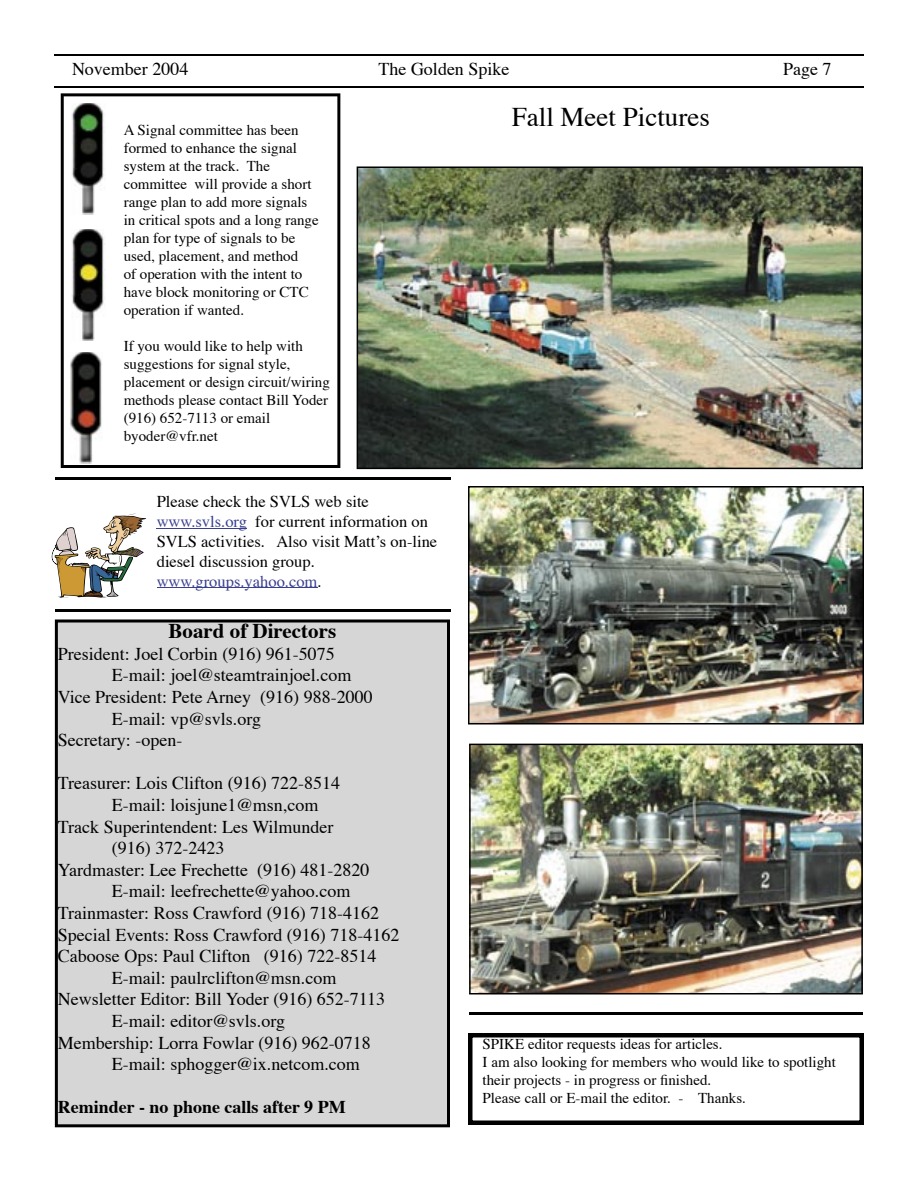
<style>
.page{position:relative;width:918px;height:1188px;background:#fff}
.page>*{position:absolute;margin:0;border:0;box-sizing:border-box;transform-origin:0 0}
.t1{font:27px "Times";color:#000}
.t2{font:700 21px "Times";color:#000}
.t3{font:18px "Times";color:#000}
.t4{font:700 18px "Times";color:#000}
.t5{font:16.5px/19.8px "Times";color:#000}
.t6{font:15px/18px "Times";color:#000}
.s1{color:#3a408f}
</style>
<div class="page">
<hr style="left:54px;top:54px;width:810px;height:2px;background:#000">
<hr style="left:54px;top:86px;width:810px;height:1px;background:#000">
<div style="left:56px;top:621px;width:392px;height:505px;background:#d6d6d6"></div>
<hr style="left:55px;top:621px;width:3px;height:505px;background:#000">
<hr style="left:56px;top:1124px;width:392px;height:3px;background:#000">
<hr style="left:447px;top:621px;width:3px;height:505px;background:#000">
<hr style="left:56px;top:620px;width:392px;height:2px;background:#000">
<svg style="left:52px;top:514px;width:94px;height:84px"></svg>
<hr style="left:157px;top:528px;width:90px;height:1px;background:#3a408f">
<hr style="left:157px;top:587px;width:160px;height:1px;background:#3a408f">
<hr style="left:55px;top:609px;width:396px;height:3px;background:#000">
<svg style="left:61px;top:93px;width:279px;height:375px"></svg>
<img style="left:70px;top:352px;width:33px;height:111px">
<img style="left:72px;top:230px;width:33px;height:110px">
<img style="left:358px;top:168px;width:503px;height:300px">
<hr style="left:357px;top:167px;width:1px;height:301px;background:#000">
<hr style="left:357px;top:468px;width:505px;height:1px;background:#000">
<hr style="left:861px;top:167px;width:2px;height:301px;background:#000">
<hr style="left:357px;top:166px;width:505px;height:2px;background:#000">
<img style="left:469px;top:488px;width:393px;height:235px">
<hr style="left:468px;top:487px;width:1px;height:237px;background:#000">
<hr style="left:469px;top:723px;width:394px;height:1px;background:#000">
<hr style="left:862px;top:487px;width:2px;height:237px;background:#000">
<hr style="left:469px;top:486px;width:394px;height:2px;background:#000">
<hr style="left:55px;top:477px;width:396px;height:3px;background:#000">
<svg style="left:468px;top:1033px;width:396px;height:92px"></svg>
<img style="left:471px;top:745px;width:390px;height:248px">
<hr style="left:469px;top:744px;width:2px;height:250px;background:#000">
<hr style="left:470px;top:993px;width:392px;height:1px;background:#000">
<hr style="left:861px;top:744px;width:2px;height:250px;background:#000">
<hr style="left:470px;top:744px;width:392px;height:1px;background:#000">
<hr style="left:469px;top:1012px;width:394px;height:3px;background:#000">
<p class="t3" style="left:72px;top:57px;width:118px">November 2004</p>
<p class="t3" style="left:379px;top:57px;width:132px">The Golden Spike</p>
<p class="t3" style="left:783px;top:57px;width:50px">Page 7</p>
<p class="t6" style="left:124px;top:122px;width:196px">A Signal committee has been formed to enhance the signal system at the track. The committee will provide a short range plan to add more signals in critical spots and a long range plan for type of signals to be used, placement, and method<br>of operation with the intent to have block monitoring or CTC operation if wanted.</p>
<p class="t6" style="left:124px;top:338px;width:208px">If you would like to help with suggestions for signal style, placement or design circuit/wiring methods please contact Bill Yoder (916) 652-7113 or email byoder@vfr.net</p>
<p class="t5" style="left:157px;top:493px;width:282px">Please check the SVLS web site <span class="s1">www.svls.org</span> for current information on SVLS activities. Also visit Mattʼs on-line diesel discussion group. <span class="s1">www.groups.yahoo.com</span>.</p>
<p class="t2" style="left:169px;top:617px;width:169px">Board of Directors</p>
<p class="t3" style="left:58px;top:642px;width:278px">President: Joel Corbin (916) 961-5075</p>
<p class="t3" style="left:112px;top:664px;width:241px">E-mail: joel@steamtrainjoel.com</p>
<p class="t3" style="left:58px;top:686px;width:316px">Vice President: Pete Arney (916) 988-2000</p>
<p class="t3" style="left:112px;top:707px;width:151px">E-mail: vp@svls.org</p>
<p class="t3" style="left:58px;top:729px;width:126px">Secretary: -open-</p>
<p class="t3" style="left:58px;top:772px;width:284px">Treasurer: Lois Clifton (916) 722-8514</p>
<p class="t3" style="left:112px;top:794px;width:208px">E-mail: loisjune1@msn,com</p>
<p class="t3" style="left:58px;top:815px;width:277px">Track Superintendent: Les Wilmunder</p>
<p class="t3" style="left:112px;top:837px;width:114px">(916) 372-2423</p>
<p class="t3" style="left:58px;top:858px;width:313px">Yardmaster: Lee Frechette (916) 481-2820</p>
<p class="t3" style="left:112px;top:880px;width:240px">E-mail: leefrechette@yahoo.com</p>
<p class="t3" style="left:58px;top:902px;width:323px">Trainmaster: Ross Crawford (916) 718-4162</p>
<p class="t3" style="left:58px;top:923px;width:343px">Special Events: Ross Crawford (916) 718-4162</p>
<p class="t3" style="left:58px;top:945px;width:320px">Caboose Ops: Paul Clifton (916) 722-8514</p>
<p class="t3" style="left:112px;top:966px;width:226px">E-mail: paulrclifton@msn.com</p>
<p class="t3" style="left:58px;top:988px;width:329px">Newsletter Editor: Bill Yoder (916) 652-7113</p>
<p class="t3" style="left:112px;top:1010px;width:175px">E-mail: editor@svls.org</p>
<p class="t3" style="left:58px;top:1031px;width:314px">Membership: Lorra Fowlar (916) 962-0718</p>
<p class="t3" style="left:112px;top:1053px;width:250px">E-mail: sphogger@ix.netcom.com</p>
<p class="t4" style="left:58px;top:1095px;width:289px">Reminder - no phone calls after 9 PM</p>
<h1 class="t1" style="left:512px;top:100px;width:199px">Fall Meet Pictures</h1>
<p class="t6" style="left:483px;top:1036px;width:355px">SPIKE editor requests ideas for articles.<br>I am also looking for members who would like to spotlight their projects - in progress or finished.<br>Please call or E-mail the editor. - Thanks.</p>
</div>
